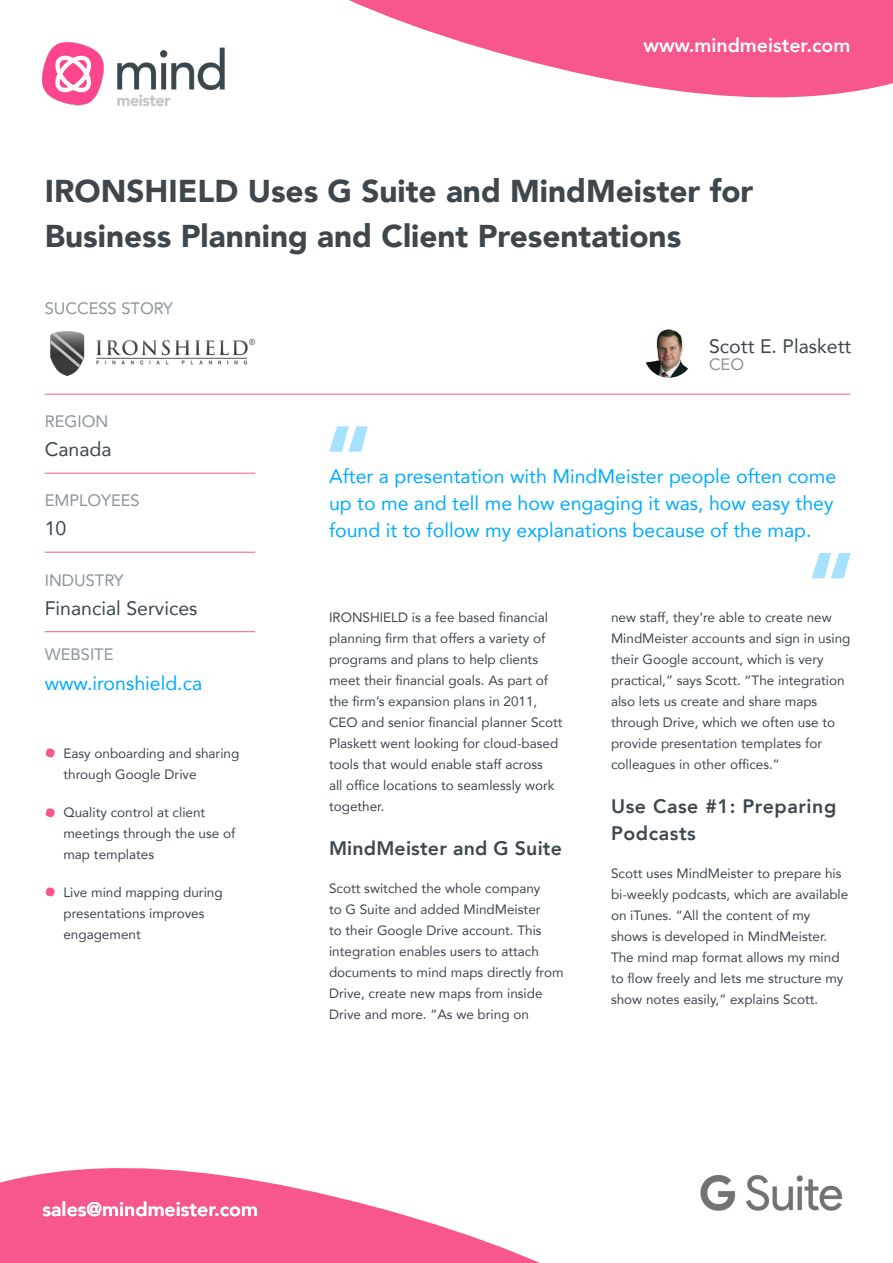
<style>
.page{position:relative;width:893px;height:1263px;background:#fff}
.page>*{position:absolute;margin:0;border:0;box-sizing:border-box;transform-origin:0 0}
.t1{font:900 31.5px/45px "Avenir";color:#3d474d}
.t2{font:19.5px/27px "Avenir";color:#0af}
.t3{font:800 19.5px "Avenir";color:#fff}
.t4{font:19.5px "Avenir";color:#3d474d}
.t5{font:800 19.5px/27px "Avenir";letter-spacing:.03em;color:#3d474d}
.t6{font:800 19.5px "Avenir";letter-spacing:.01em;color:#3d474d}
.t7{font:16.5px "Avenir";color:#8a9499}
.t8{font:13.5px/21px "Avenir";color:#3d474d}
</style>
<div class="page">
<svg style="left:42px;top:0;width:851px;height:98px;fill:#f7578c"></svg>
<svg style="left:0;top:1168px;width:540px;height:95px;fill:#f7578c"></svg>
<img style="left:43px;top:39px;width:192px;height:68px">
<img style="left:644px;top:327px;width:50px;height:51px;border-radius:25px">
<hr style="left:45px;top:473px;width:210px;height:1px;background:#f7578c">
<hr style="left:45px;top:552px;width:210px;height:1px;background:#f7578c">
<hr style="left:45px;top:631px;width:210px;height:1px;background:#f7578c">
<svg style="left:45px;top:748px;width:10px;height:10px"></svg>
<svg style="left:45px;top:808px;width:10px;height:10px"></svg>
<svg style="left:45px;top:887px;width:10px;height:10px"></svg>
<svg style="left:329px;top:426px;width:39px;height:26px"></svg>
<svg style="left:812px;top:553px;width:38px;height:25px"></svg>
<hr style="left:45px;top:394px;width:805px;height:1px;background:#f7578c">
<img style="left:700px;top:1175px;width:143px;height:36px">
<img style="left:50px;top:331px;width:206px;height:45px">
<h2 class="t3" style="left:644px;top:30px;width:208px">www.mindmeister.com</h2>
<h1 class="t1" style="left:45px;top:167px;width:710px">IRONSHIELD Uses G Suite and MindMeister for<br>Business Planning and Client Presentations</h1>
<p class="t7" style="left:45px;top:295px;width:130px">SUCCESS STORY</p>
<p class="t7" style="left:45px;top:408px;width:65px">REGION</p>
<h2 class="t4" style="left:45px;top:434px;width:68px">Canada</h2>
<p class="t7" style="left:45px;top:487px;width:97px">EMPLOYEES</p>
<h2 class="t4" style="left:45px;top:513px;width:23px">10</h2>
<p class="t7" style="left:45px;top:567px;width:80px">INDUSTRY</p>
<h2 class="t4" style="left:45px;top:592px;width:154px">Financial Services</h2>
<p class="t7" style="left:45px;top:641px;width:70px">WEBSITE</p>
<h2 class="t2" style="left:45px;top:669px;width:159px">www.ironshield.ca</h2>
<p class="t8" style="left:63px;top:743px;width:177px">Easy onboarding and sharing through Google Drive</p>
<p class="t8" style="left:63px;top:802px;width:173px">Quality control at client meetings through the use of map templates</p>
<p class="t8" style="left:63px;top:882px;width:161px">Live mind mapping during presentations improves engagement</p>
<h2 class="t3" style="left:43px;top:1194px;width:217px">sales@mindmeister.com</h2>
<h2 class="t4" style="left:709px;top:331px;width:144px">Scott E. Plaskett</h2>
<p class="t7" style="left:709px;top:351px;width:37px">CEO</p>
<h2 class="t2" style="left:329px;top:462px;width:509px">After a presentation with MindMeister people often come up to me and tell me how engaging it was, how easy they found it to follow my explanations because of the map.</h2>
<p class="t8" style="left:329px;top:606px;width:235px">IRONSHIELD is a fee based financial planning firm that offers a variety of programs and plans to help clients meet their financial goals. As part of the firm’s expansion plans in 2011, CEO and senior financial planner Scott Plaskett went looking for cloud-based tools that would enable staff across<br>all office locations to seamlessly work together.</p>
<h2 class="t6" style="left:329px;top:832px;width:234px">MindMeister and G Suite</h2>
<p class="t8" style="left:329px;top:877px;width:236px">Scott switched the whole company<br>to G Suite and added MindMeister<br>to their Google Drive account. This integration enables users to attach documents to mind maps directly from Drive, create new maps from inside Drive and more. “As we bring on</p>
<p class="t8" style="left:611px;top:606px;width:241px">new staff, they’re able to create new MindMeister accounts and sign in using their Google account, which is very practical,” says Scott. “The integration also lets us create and share maps through Drive, which we often use to provide presentation templates for colleagues in other offices.”</p>
<h2 class="t5" style="left:611px;top:792px;width:227px">Use Case #1: Preparing<br>Podcasts</h2>
<p class="t8" style="left:611px;top:862px;width:239px">Scott uses MindMeister to prepare his bi-weekly podcasts, which are available on iTunes. “All the content of my shows is developed in MindMeister.<br>The mind map format allows my mind to flow freely and lets me structure my show notes easily,” explains Scott.</p>
</div>
